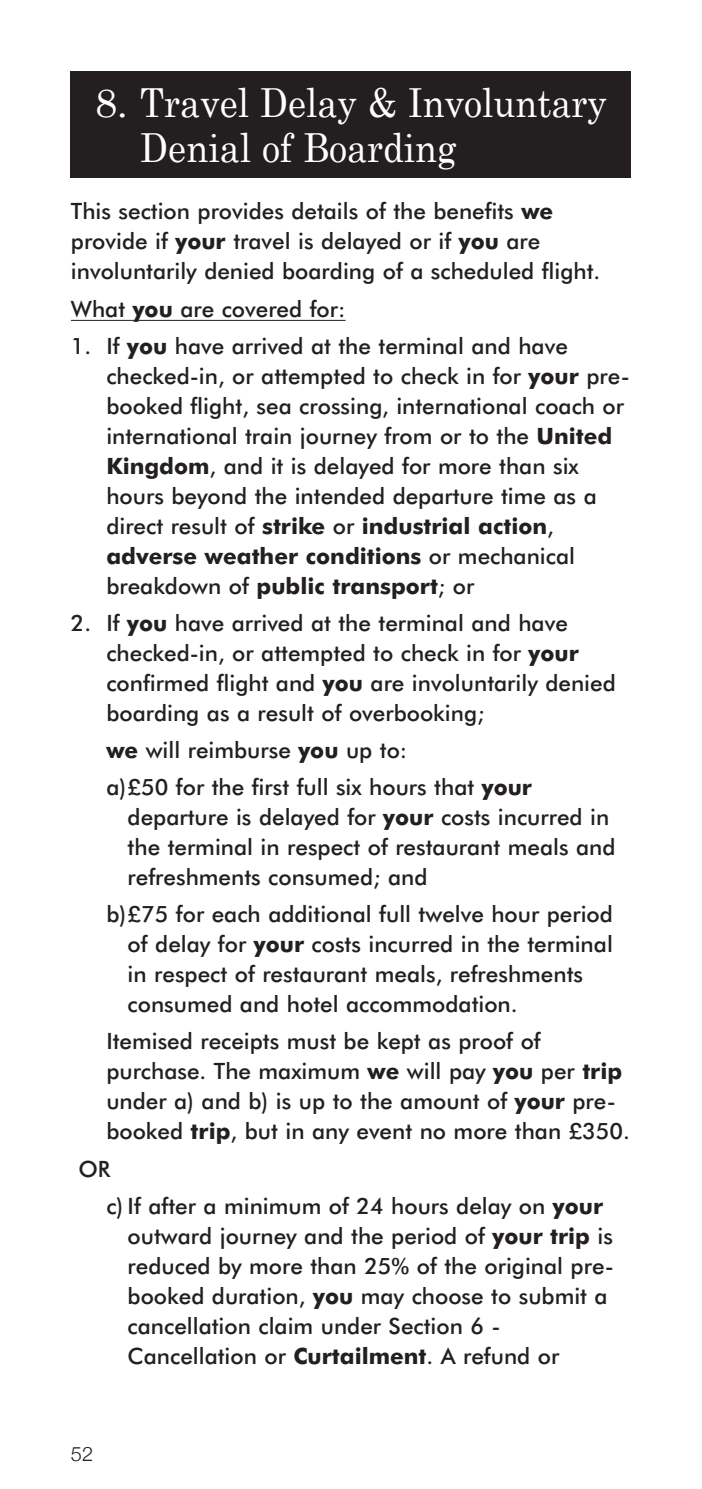
<style>
.page{position:relative;width:702px;height:1489px;background:#fff}
.page>*{position:absolute;margin:0;border:0;box-sizing:border-box;transform-origin:0 0}
.NEW_SEC_HEAD{font:40px/45px "Century Schoolbook";color:#fff}
.a__text{font:500 22.5px/30px "Futura BT";color:#231f20}
.t1{font:300 20px "Helvetica Neue";color:#231f20}
.s1{font-weight:700}
</style>
<div class="page">
<hr style="left:71px;top:320px;width:274px;height:1px;background:#231f20">
<div style="left:71px;top:71px;width:560px;height:106px;background:#231f20"></div>
<p class="NEW_SEC_HEAD" style="left:140px;top:79px;width:468px;text-indent:-46px">8. Travel Delay &amp; Involuntary<br>Denial of Boarding</p>
<p class="a__text" style="left:71px;top:196px;width:531px">This section provides details of the benefits <span class="s1">we </span>provide if <span class="s1">your</span> travel is delayed or if <span class="s1">you</span> are involuntarily denied boarding of a scheduled flight.</p>
<p class="a__text" style="left:71px;top:293px;width:276px">What <span class="s1">you</span> are covered for:</p>
<p class="a__text" style="left:106px;top:330px;width:525px;text-indent:-35px">1. If <span class="s1">you</span> have arrived at the terminal and have checked-in, or attempted to check in for <span class="s1">your</span> pre&shy;booked flight, sea crossing, international coach or international train journey from or to the <span class="s1">United Kingdom</span>, and it is delayed for more than six hours beyond the intended departure time as a direct result of <span class="s1">strike</span> or <span class="s1">industrial action</span>, <span class="s1">adverse weather conditions</span> or mechanical breakdown of <span class="s1">public transport</span>; or</p>
<p class="a__text" style="left:106px;top:607px;width:511px;text-indent:-35px">2. If <span class="s1">you</span> have arrived at the terminal and have checked-in, or attempted to check in for <span class="s1">your </span>confirmed flight and <span class="s1">you</span> are involuntarily denied boarding as a result of overbooking;</p>
<p class="a__text" style="left:106px;top:734px;width:302px"><span class="s1">we</span> will reimburse <span class="s1">you</span> up to:</p>
<p class="a__text" style="left:128px;top:772px;width:489px;text-indent:-21px">a)£50 for the first full six hours that <span class="s1">your </span>departure is delayed for <span class="s1">your</span> costs incurred in the terminal in respect of restaurant meals and refreshments consumed; and</p>
<p class="a__text" style="left:128px;top:899px;width:487px;text-indent:-21px">b)£75 for each additional full twelve hour period of delay for <span class="s1">your</span> costs incurred in the terminal in respect of restaurant meals, refreshments consumed and hotel accommodation.</p>
<p class="a__text" style="left:106px;top:1026px;width:525px">Itemised receipts must be kept as proof of purchase. The maximum <span class="s1">we</span> will pay <span class="s1">you</span> per <span class="s1">trip </span>under a) and b) is up to the amount of <span class="s1">your</span> pre&shy;booked <span class="s1">trip</span>, but in any event no more than £350.</p>
<p class="a__text" style="left:78px;top:1153px;width:34px">OR</p>
<p class="a__text" style="left:128px;top:1190px;width:488px;text-indent:-21px">c) If after a minimum of 24 hours delay on <span class="s1">your </span>outward journey and the period of <span class="s1">your trip</span> is reduced by more than 25% of the original pre&shy;booked duration, <span class="s1">you</span> may choose to submit a cancellation claim under Section 6 - Cancellation or <span class="s1">Curtailment</span>. A refund or</p>
<p class="t1" style="left:71px;top:1437px;width:24px">52</p>
</div>
